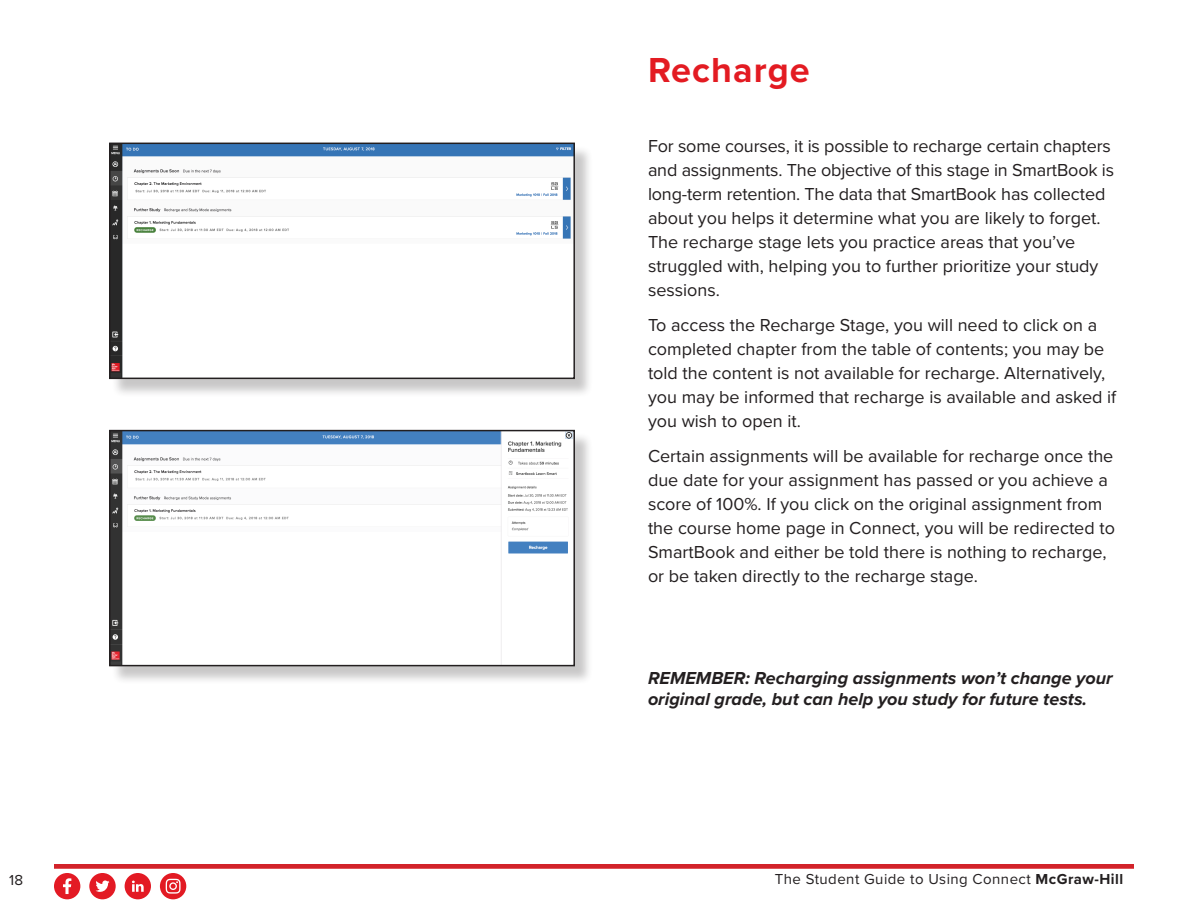
<style>
.page{position:relative;width:1188px;height:918px;background:#fff}
.page>*{position:absolute;margin:0;border:0;box-sizing:border-box;transform-origin:0 0}
.heading{font:700 36px "Proxima Nova";letter-spacing:.03em;color:#e31b22}
.body{font:18px/24px "Proxima Nova";color:#231f20}
.body-2{font:italic 700 18px/21.6px "Proxima Nova";color:#231f20}
.t1{font:15px "Proxima Nova";letter-spacing:.03em;color:#231f20}
.s1{font-weight:700}
</style>
<div class="page">
<div style="left:160px;top:873px;width:26px;height:26px;background:#e21a23;border-radius:50%"></div>
<svg style="left:166px;top:879px;width:15px;height:15px"></svg>
<div style="left:89px;top:873px;width:27px;height:26px;background:#e31a24;border-radius:50%"></div>
<svg style="left:95px;top:880px;width:15px;height:12px"></svg>
<div style="left:125px;top:873px;width:26px;height:26px;background:#e31a24;border-radius:50%"></div>
<svg style="left:132px;top:881px;width:12px;height:11px"></svg>
<div style="left:54px;top:873px;width:26px;height:26px;background:#e31a24;border-radius:50%"></div>
<svg style="left:63px;top:878px;width:8px;height:16px"></svg>
<hr style="left:54px;top:864px;width:1080px;height:4px;background:#d2232a">
<div style="left:111px;top:145px;width:483px;height:253px;background:#231f20;opacity:.25"></div>
<img style="left:112px;top:146px;width:460px;height:230px">
<div style="left:109px;top:143px;width:466px;height:236px;border:2px solid #231f20"></div>
<div style="left:111px;top:432px;width:483px;height:253px;background:#231f20;opacity:.25"></div>
<img style="left:112px;top:433px;width:460px;height:230px">
<div style="left:109px;top:430px;width:466px;height:236px;border:2px solid #231f20"></div>
<p class="heading" style="left:648px;top:44px;width:163px">Recharge</p>
<p class="body" style="left:648px;top:133px;width:468px">For some courses, it is possible to recharge certain chapters and assignments. The objective of this stage in SmartBook is long-term retention. The data that SmartBook has collected about you helps it determine what you are likely to forget.<br>The recharge stage lets you practice areas that you’ve struggled with, helping you to further prioritize your study sessions.</p>
<p class="body" style="left:648px;top:312px;width:470px">To access the Recharge Stage, you will need to click on a completed chapter from the table of contents; you may be told the content is not available for recharge. Alternatively, you may be informed that recharge is available and asked if you wish to open it.</p>
<p class="body" style="left:648px;top:443px;width:469px">Certain assignments will be available for recharge once the due date for your assignment has passed or you achieve a score of 100%. If you click on the original assignment from the course home page in Connect, you will be redirected to SmartBook and either be told there is nothing to recharge, or be taken directly to the recharge stage.</p>
<p class="body-2" style="left:648px;top:666px;width:466px">REMEMBER: Recharging assignments won’t change your original grade, but can help you study for future tests.</p>
<p class="t1" style="left:9px;top:869px;width:15px">18</p>
<p class="t1" style="left:775px;top:868px;width:350px">The Student Guide to Using Connect <span class="s1">McGraw-Hill</span></p>
</div>
